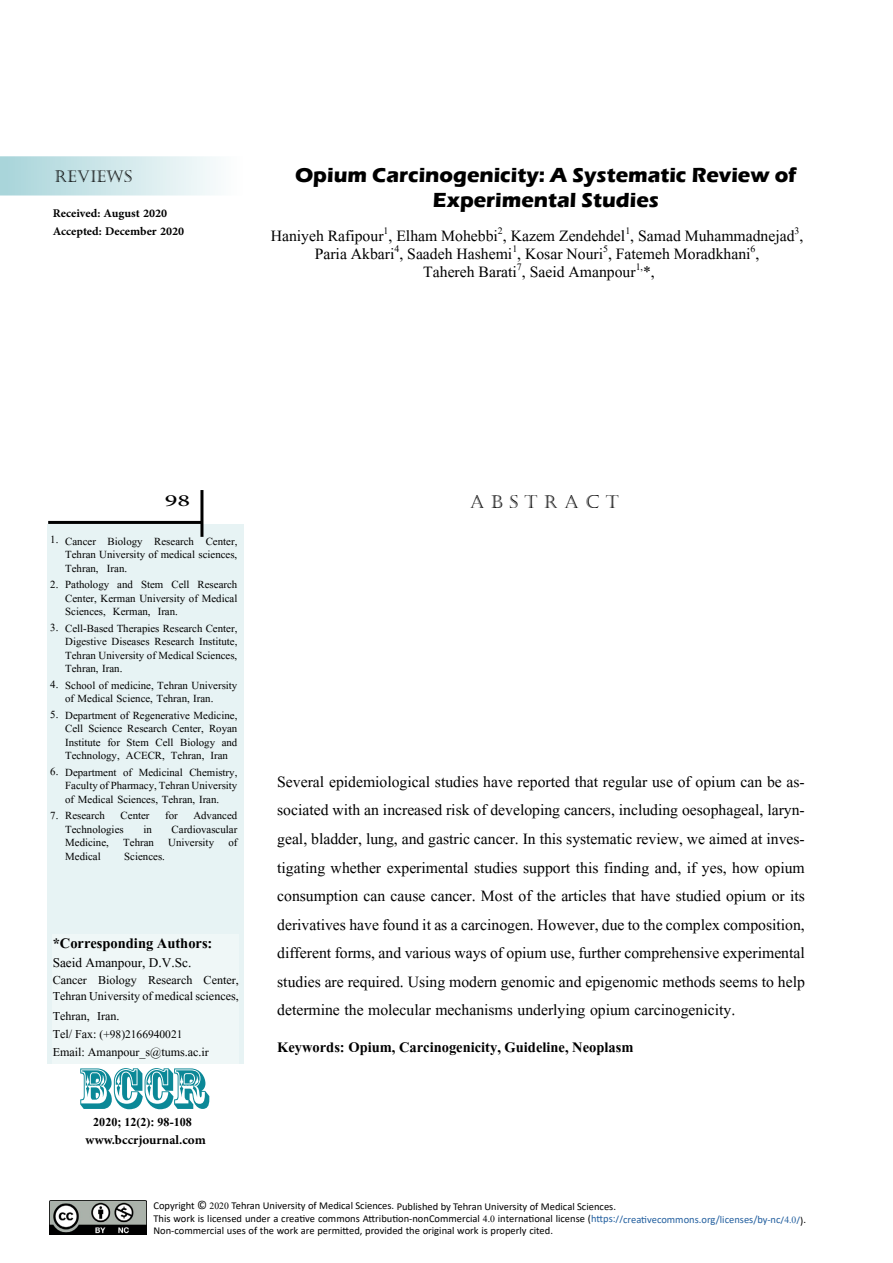
<style>
.page{position:relative;width:893px;height:1263px;background:#fff}
.page>*{position:absolute;margin:0;border:0;box-sizing:border-box;transform-origin:0 0}
.t1{font:54px "Rosewood Std";color:#0b8897}
.t2{font:24px "Adobe Arabic";color:#000;scale:1.5 1}
.t3{font:700 21px/25.2px "Eras ITC";color:#000;text-align:center}
.t4{font:19.5px/28.5px "Aparajita";color:#000;text-align:center}
.t5{font:700 18px "Aparajita";color:#000}
.t6{font:700 18px "Adobe Arabic";color:#000}
.t7{font:18px "Castellar";color:#000}
.t8{font:700 16.5px/17.7px "Adobe Arabic";color:#000}
.t9{font:16.5px "Aparajita";color:#000}
.t10{font:16.5px "Castellar";color:#000}
.t11{font:15px/16.5px "Aparajita";color:#000}
.t12{font:700 15px "Aparajita";color:#000}
.t13{font:14.25px "Aparajita";color:#000}
.t14{font:13.5px/13.5px "Aparajita";color:#000;text-align:justify}
.t15{font:10.5px/12.3px "Calibri";color:#000}
.s1{font-size:15px}
.s2{font-size:12px}
.s3{font-family:"Aparajita";font-size:12px}
.s4{color:#215e9e}
.s5{font-family:"Aparajita";font-size:12px;color:#215e9e}
</style>
<div class="page">
<img style="left:50px;top:1201px;width:97px;height:34px">
<svg style="left:0;top:156px;width:216px;height:40px"></svg>
<div style="left:48px;top:525px;width:196px;height:539px;background:#e7f3f4"></div>
<hr style="left:48px;top:521px;width:153px;height:3px;background:#000">
<hr style="left:200px;top:490px;width:3px;height:47px;background:#000">
<div style="left:53px;top:935px;width:186px;height:133px;background:#eff7f7"></div>
<p class="t10" style="left:55px;top:167px;width:79px">REVIEWS</p>
<p class="t8" style="left:53px;top:202px;width:133px">Received: August 2020<br>Accepted: December 2020</p>
<p class="t3" style="left:295px;top:163px;width:503px">Opium Carcinogenicity: A Systematic Review of<br>Experimental Studies</p>
<p class="t4" style="left:271px;top:229px;width:534px;line-height:18px">Haniyeh Rafipour<sup>1</sup>, Elham Mohebbi<sup>2</sup>, Kazem Zendehdel<sup>1</sup>, Samad Muhammadnejad<sup>3</sup>,<br>Paria Akbari<sup>4</sup>, Saadeh Hashemi<sup>1</sup>, Kosar Nouri<sup>5</sup>, Fatemeh Moradkhani<sup>6</sup>,<br>Tahereh Barati<sup>7</sup>, Saeid Amanpour<sup>1,</sup>*,</p>
<p class="t2" style="left:165px;top:484px;width:18px">98</p>
<p class="t14" style="left:65px;top:536px;width:174px">Cancer Biology Research Center, Tehran University of medical sciences, Tehran, Iran.</p>
<p class="t14" style="left:65px;top:579px;width:174px">Pathology and Stem Cell Research Center, Kerman University of Medical Sciences, Kerman, Iran.</p>
<p class="t14" style="left:65px;top:623px;width:174px">Cell-Based Therapies Research Center, Digestive Diseases Research Institute, Tehran University of Medical Sciences, Tehran, Iran.</p>
<p class="t14" style="left:65px;top:680px;width:174px">School of medicine, Tehran University of Medical Science, Tehran, Iran.</p>
<p class="t14" style="left:65px;top:710px;width:174px">Department of Regenerative Medicine, Cell Science Research Center, Royan Institute for Stem Cell Biology and Technology, ACECR, Tehran, Iran</p>
<p class="t14" style="left:65px;top:767px;width:174px">Department of Medicinal Chemistry, Faculty of Pharmacy, Tehran University of Medical Sciences, Tehran, Iran.</p>
<p class="t14" style="left:65px;top:810px;width:174px">Research Center for Advanced<br>Technologies</p>
<p class="t14" style="left:50px;top:534px;width:10px">1.</p>
<p class="t14" style="left:50px;top:579px;width:10px">2.</p>
<p class="t14" style="left:50px;top:622px;width:10px">3.</p>
<p class="t14" style="left:50px;top:679px;width:10px">4.</p>
<p class="t14" style="left:50px;top:709px;width:10px">5.</p>
<p class="t14" style="left:50px;top:766px;width:10px">6.</p>
<p class="t14" style="left:50px;top:810px;width:10px">7.</p>
<p class="t14" style="left:65px;top:824px;width:174px;text-indent:106px">Cardiovascular Medicine, Tehran University of Medical</p>
<p class="t14" style="left:143px;top:824px;width:10px">in</p>
<p class="t14" style="left:124px;top:851px;width:42px">Sciences.</p>
<p class="t5" style="left:53px;top:935px;width:161px">*Corresponding Authors:</p>
<p class="t9" style="left:53px;top:955px;width:140px">Saeid Amanpour, D.V.Sc.</p>
<p class="t11" style="left:53px;top:973px;width:188px">Cancer Biology Research Center,<br>Tehran University of medical sciences,</p>
<p class="t11" style="left:53px;top:1009px;width:68px">Tehran, Iran.</p>
<p class="t13" style="left:53px;top:1027px;width:131px"><span class="s1">Tel/ Fax:</span> (+98)2166940021</p>
<p class="t11" style="left:53px;top:1045px;width:158px">Email: Amanpour_s@tums.ac.ir</p>
<h1 class="t1" style="left:78px;top:1056px;width:131px">BCCR</h1>
<p class="t12" style="left:93px;top:1115px;width:100px">2020; 12(2): 98-108</p>
<p class="t6" style="left:86px;top:1127px;width:122px">www.bccrjournal.com</p>
<p class="t7" style="left:470px;top:492px;width:150px">A B S T R A C T</p>
<p class="t4" style="left:277px;top:769px;width:529px;text-align:justify">Several epidemiological studies have reported that regular use of opium can be as&shy;sociated with an increased risk of developing cancers, including oesophageal, laryn&shy;geal, bladder, lung, and gastric cancer. In this systematic review, we aimed at inves&shy;tigating whether experimental studies support this finding and, if yes, how opium consumption can cause cancer. Most of the articles that have studied opium or its derivatives have found it as a carcinogen. However, due to the complex composition, different forms, and various ways of opium use, further comprehensive experimental studies are required. Using modern genomic and epigenomic methods seems to help determine the molecular mechanisms underlying opium carcinogenicity.</p>
<p class="t5" style="left:277px;top:1038px;width:358px">Keywords: Opium, Carcinogenicity, Guideline, Neoplasm</p>
<p class="t15" style="left:153px;top:1200px;width:654px">Copyright <span class="s2">©</span> <span class="s3">2020</span> Tehran University of Medical Sciences. Published by Tehran University of Medical Sciences.<br>This work is licensed under a creative commons Attribution-nonCommercial <span class="s3">4.0</span> international license (<span class="s4">https://creativecommons.org/licenses/by-nc/</span><span class="s5">4.0</span><span class="s4">/</span>).<br>Non-commercial uses of the work are permitted, provided the original work is properly cited.</p>
</div>
